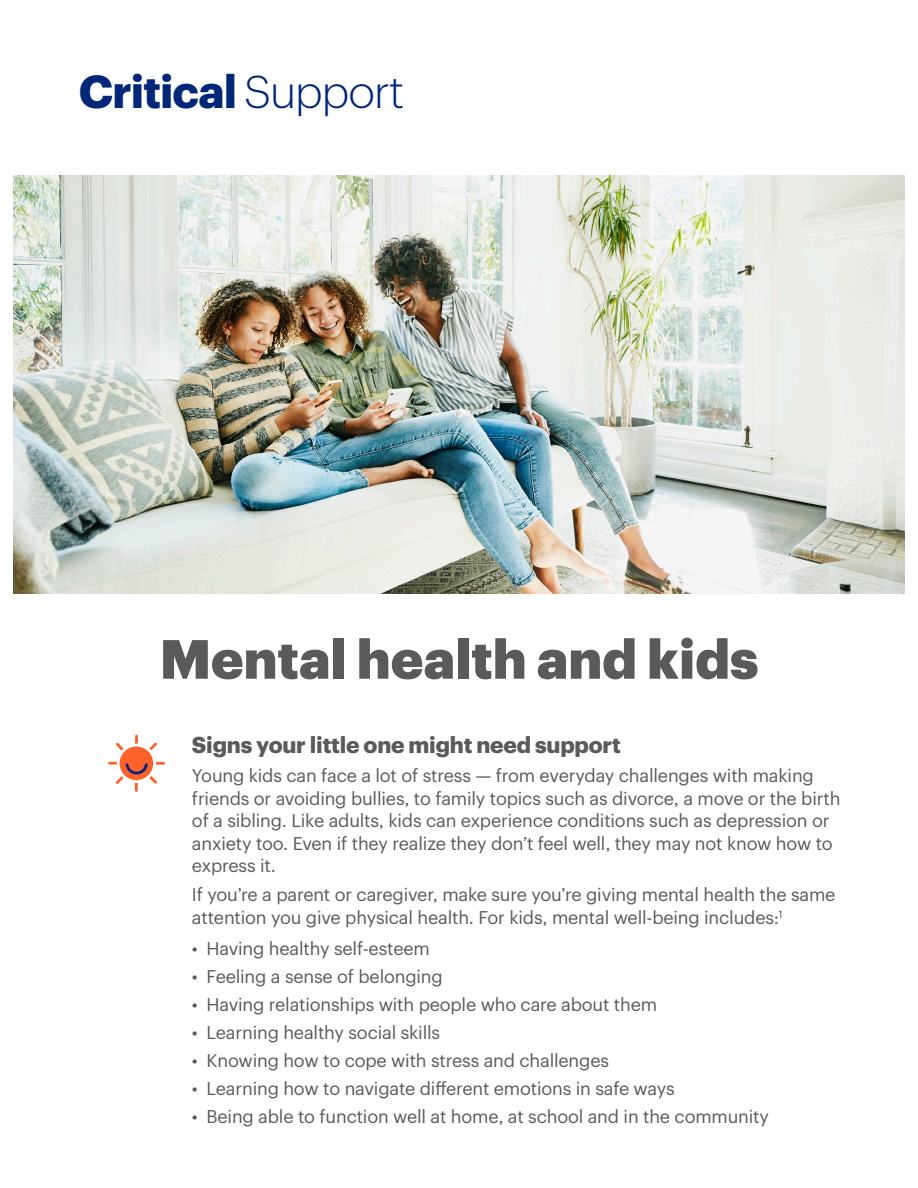
<style>
.page{position:relative;width:918px;height:1188px;background:#fff}
.page>*{position:absolute;margin:0;border:0;box-sizing:border-box;transform-origin:0 0}
.Headline{font:900 54px "Graphik UHG";color:#5a5a5a}
.t1{font:700 45.3px "Graphik";letter-spacing:-.02em;color:#002677}
.Section_Subhead{font:700 22.5px "Graphik UHG";letter-spacing:-.01em;color:#5a5a5a}
.Body{font:18px/22.5px "Graphik UHG";letter-spacing:-.01em;color:#5a5a5a}
.s1{font-weight:300;font-size:45px}
</style>
<div class="page">
<img style="left:14px;top:176px;width:890px;height:418px">
<div style="left:120px;top:747px;width:33px;height:33px;background:#ff612b;border-radius:50%"></div>
<svg style="left:135px;top:734px;width:3px;height:10px"></svg>
<svg style="left:116px;top:742px;width:8px;height:9px"></svg>
<svg style="left:149px;top:743px;width:8px;height:7px"></svg>
<svg style="left:108px;top:762px;width:57px;height:30px"></svg>
<h2 class="t1" style="left:79px;top:56px;width:327px">Critical <span class="s1">Support</span></h2>
<p class="Headline" style="left:160px;top:617px;width:600px">Mental health and kids</p>
<p class="Section_Subhead" style="left:192px;top:727px;width:430px">Signs your little one might need support</p>
<p class="Body" style="left:192px;top:763px;width:650px">Young kids can face a lot of stress — from everyday challenges with making friends or avoiding bullies, to family topics such as divorce, a move or the birth of a sibling. Like adults, kids can experience conditions such as depression or anxiety too. Even if they realize they don’t feel well, they may not know how to express it.</p>
<p class="Body" style="left:192px;top:882px;width:645px">If you’re a parent or caregiver, make sure you’re giving mental health the same attention you give physical health. For kids, mental well-being includes:<sup>1</sup></p>
<p class="Body" style="left:192px;top:936px;width:239px">• Having healthy self-esteem</p>
<p class="Body" style="left:192px;top:964px;width:252px">• Feeling a sense of belonging</p>
<p class="Body" style="left:192px;top:992px;width:467px">• Having relationships with people who care about them</p>
<p class="Body" style="left:192px;top:1020px;width:250px">• Learning healthy social skills</p>
<p class="Body" style="left:192px;top:1048px;width:419px">• Knowing how to cope with stress and challenges</p>
<p class="Body" style="left:192px;top:1076px;width:484px">• Learning how to navigate different emotions in safe ways</p>
<p class="Body" style="left:192px;top:1104px;width:579px">• Being able to function well at home, at school and in the community</p>
</div>
